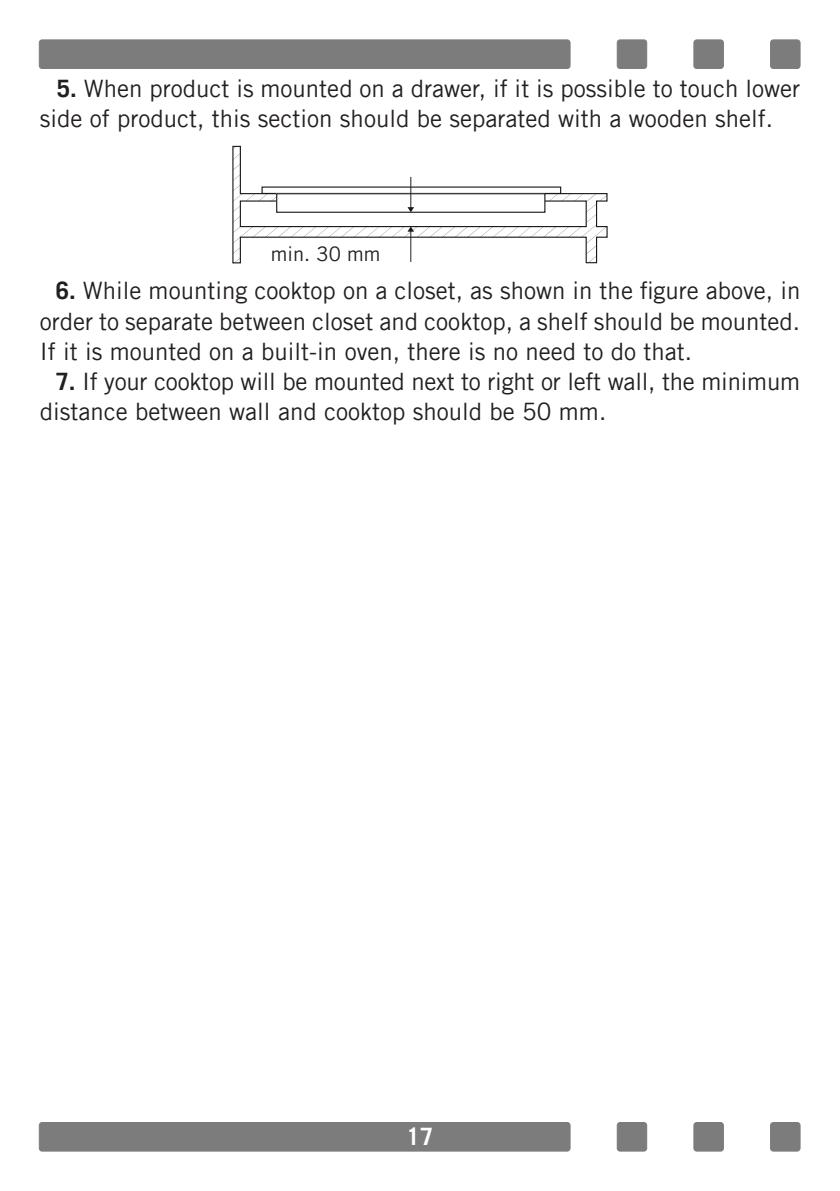
<style>
.page{position:relative;width:840px;height:1191px;background:#fff}
.page>*{position:absolute;margin:0;border:0;box-sizing:border-box;transform-origin:0 0}
.t1{font:24px/30px "Trade Gothic";color:#231f20}
.t2{font:700 24px "Trade Gothic";color:#fff}
.t3{font:20px "Trade Gothic";color:#231f20}
.s1{font-weight:700}
</style>
<div class="page">
<div style="left:39px;top:40px;width:530px;height:28px;background:#7d7c7c;border-radius:3px"></div>
<div style="left:39px;top:40px;width:531px;height:29px;border:1px solid #7d7c7c;border-radius:3px"></div>
<div style="left:770px;top:40px;width:29px;height:28px;background:#7d7c7c;border-radius:3px"></div>
<div style="left:769px;top:40px;width:30px;height:29px;border:1px solid #7d7c7c;border-radius:3px"></div>
<div style="left:617px;top:40px;width:29px;height:28px;background:#7d7c7c;border-radius:3px"></div>
<div style="left:616px;top:40px;width:30px;height:29px;border:1px solid #7d7c7c;border-radius:3px"></div>
<div style="left:693px;top:40px;width:30px;height:28px;background:#7d7c7c;border-radius:3px"></div>
<div style="left:693px;top:40px;width:30px;height:29px;border:1px solid #7d7c7c;border-radius:3px"></div>
<div style="left:39px;top:1122px;width:530px;height:29px;background:#7d7c7c;border-radius:3px"></div>
<div style="left:39px;top:1122px;width:531px;height:29px;border:1px solid #7d7c7c;border-radius:3px"></div>
<div style="left:770px;top:1122px;width:29px;height:29px;background:#7d7c7c;border-radius:3px"></div>
<div style="left:769px;top:1122px;width:30px;height:29px;border:1px solid #7d7c7c;border-radius:3px"></div>
<div style="left:617px;top:1122px;width:29px;height:29px;background:#7d7c7c;border-radius:3px"></div>
<div style="left:616px;top:1122px;width:30px;height:29px;border:1px solid #7d7c7c;border-radius:3px"></div>
<div style="left:693px;top:1122px;width:30px;height:29px;background:#7d7c7c;border-radius:3px"></div>
<div style="left:693px;top:1122px;width:30px;height:29px;border:1px solid #7d7c7c;border-radius:3px"></div>
<svg style="left:233px;top:146px;width:374px;height:117px"></svg>
<p class="t1" style="left:40px;top:75px;width:761px;text-indent:17px"><span class="s1">5.</span> When product is mounted on a drawer, if it is possible to touch lower side of product, this section should be separated with a wooden shelf.</p>
<p class="t3" style="left:271px;top:246px;width:111px">min. 30 mm</p>
<p class="t1" style="left:40px;top:276px;width:761px;text-align:justify;text-indent:16px"><span class="s1">6.</span> While mounting cooktop on a closet, as shown in the figure above, in order to separate between closet and cooktop, a shelf should be mounted.<br>If it is mounted on a built-in oven, there is no need to do that.</p>
<p class="t1" style="left:40px;top:368px;width:761px;text-indent:16px"><span class="s1">7.</span> If your cooktop will be mounted next to right or left wall, the minimum distance between wall and cooktop should be 50 mm.</p>
<p class="t2" style="left:406px;top:1127px;width:28px">17</p>
</div>
